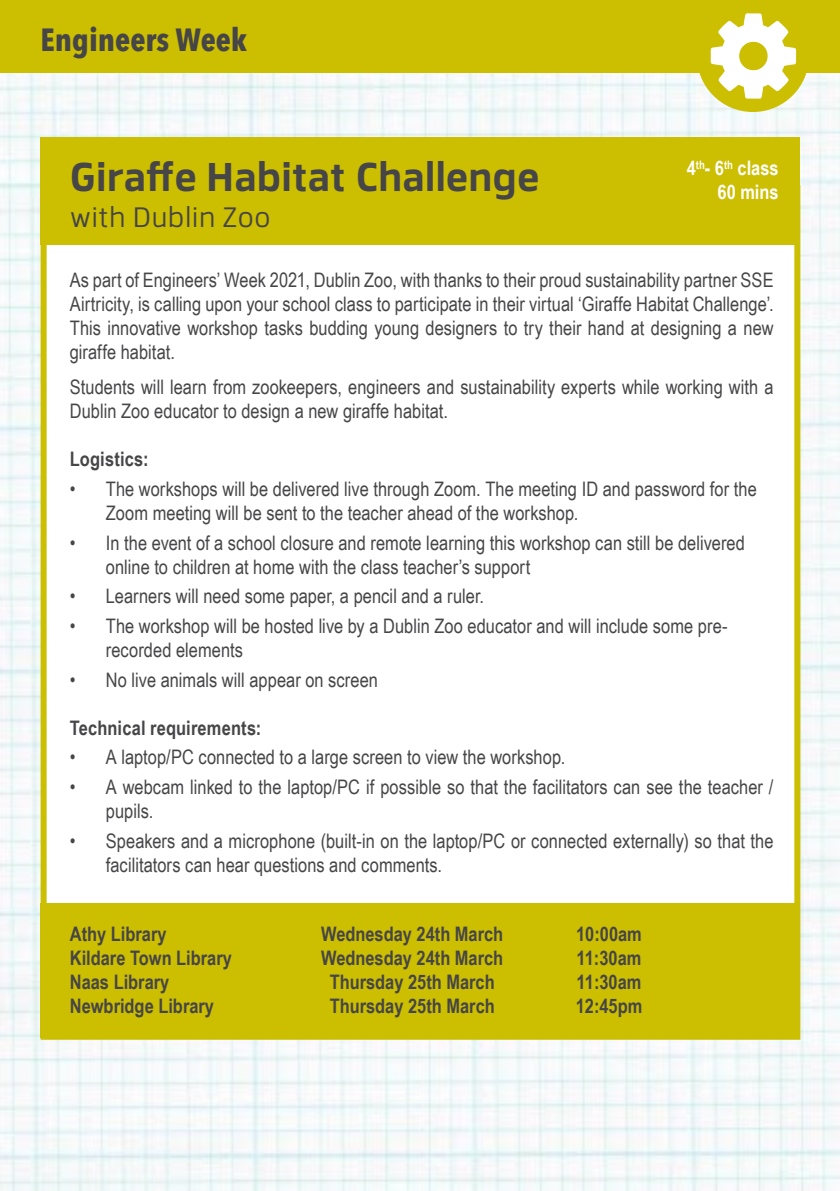
<style>
.page{position:relative;width:840px;height:1191px;background:#fff}
.page>*{position:absolute;margin:0;border:0;box-sizing:border-box;transform-origin:0 0}
.t1{font:700 40px "Facto";color:#464547}
.t2{font:700 32px "Avenir Next Condensed";color:#464547}
.t3{font:28px "Facto";letter-spacing:-.005em;color:#464547}
.t4{font:20px/24px "Arial Narrow";letter-spacing:.005em;color:#464547}
.t5{font:700 20px "Arial Narrow";color:#464547}
.t6{font:700 20px/24px "Arial Narrow";color:#fff;text-align:right}
</style>
<div class="page">
<img style="left:0;top:72px;width:839px;height:1119px">
<div style="left:41px;top:185px;width:758px;height:854px;background:#fff;border:6px solid #ccbe00"></div>
<div style="left:0;top:0;width:839px;height:72px;background:#ccbe00"></div>
<div style="left:696px;top:0;width:112px;height:112px;background:#ccbe00;border-radius:50%"></div>
<svg style="left:710px;top:13px;width:85px;height:86px"></svg>
<div style="left:41px;top:137px;width:758px;height:108px;background:#ccbe00"></div>
<div style="left:41px;top:903px;width:758px;height:135px;background:#ccbe00"></div>
<h2 class="t2" style="left:41px;top:20px;width:208px">Engineers Week</h2>
<h1 class="t1" style="left:70px;top:147px;width:471px">Giraffe Habitat Challenge</h1>
<h3 class="t3" style="left:70px;top:196px;width:202px">with Dublin Zoo</h3>
<p class="t6" style="left:686px;top:155px;width:93px">4<sup>th</sup>- 6<sup>th</sup> class<br>60 mins</p>
<p class="t4" style="left:70px;top:267px;width:705px;text-align:justify">As part of Engineers’ Week 2021, Dublin Zoo, with thanks to their proud sustainability partner SSE Airtricity, is calling upon your school class to participate in their virtual ‘Giraffe Habitat Challenge’.<br>This innovative workshop tasks budding young designers to try their hand at designing a new giraffe habitat.</p>
<p class="t4" style="left:70px;top:374px;width:704px">Students will learn from zookeepers, engineers and sustainability experts while working with a<br>Dublin Zoo educator to design a new giraffe habitat.</p>
<p class="t5" style="left:70px;top:444px;width:80px">Logistics:</p>
<p class="t4" style="left:106px;top:476px;width:652px;text-indent:-36px">• The workshops will be delivered live through Zoom. The meeting ID and password for the<br>Zoom meeting will be sent to the teacher ahead of the workshop.</p>
<p class="t4" style="left:106px;top:530px;width:640px;text-indent:-36px">• In the event of a school closure and remote learning this workshop can still be delivered online to children at home with the class teacher’s support</p>
<p class="t4" style="left:70px;top:583px;width:415px">• Learners will need some paper, a pencil and a ruler.</p>
<p class="t4" style="left:106px;top:613px;width:623px;text-indent:-36px">• The workshop will be hosted live by a Dublin Zoo educator and will include some pre&shy;recorded elements</p>
<p class="t4" style="left:70px;top:667px;width:309px">• No live animals will appear on screen</p>
<p class="t5" style="left:70px;top:712px;width:193px">Technical requirements:</p>
<p class="t4" style="left:70px;top:744px;width:497px">• A laptop/PC connected to a large screen to view the workshop.</p>
<p class="t4" style="left:106px;top:774px;width:668px;text-indent:-36px">• A webcam linked to the laptop/PC if possible so that the facilitators can see the teacher / pupils.</p>
<p class="t4" style="left:106px;top:827px;width:668px;text-indent:-36px">• Speakers and a microphone (built-in on the laptop/PC or connected externally) so that the facilitators can hear questions and comments.</p>
<p class="t5" style="left:70px;top:919px;width:98px">Athy Library</p>
<p class="t5" style="left:321px;top:919px;width:183px">Wednesday 24th March</p>
<p class="t5" style="left:576px;top:919px;width:67px">10:00am</p>
<p class="t5" style="left:70px;top:943px;width:163px">Kildare Town Library</p>
<p class="t5" style="left:321px;top:943px;width:183px">Wednesday 24th March</p>
<p class="t5" style="left:576px;top:943px;width:66px">11:30am</p>
<p class="t5" style="left:70px;top:967px;width:101px">Naas Library</p>
<p class="t5" style="left:329px;top:967px;width:166px">Thursday 25th March</p>
<p class="t5" style="left:576px;top:967px;width:66px">11:30am</p>
<p class="t5" style="left:70px;top:991px;width:145px">Newbridge Library</p>
<p class="t5" style="left:329px;top:991px;width:166px">Thursday 25th March</p>
<p class="t5" style="left:575px;top:991px;width:68px">12:45pm</p>
</div>
